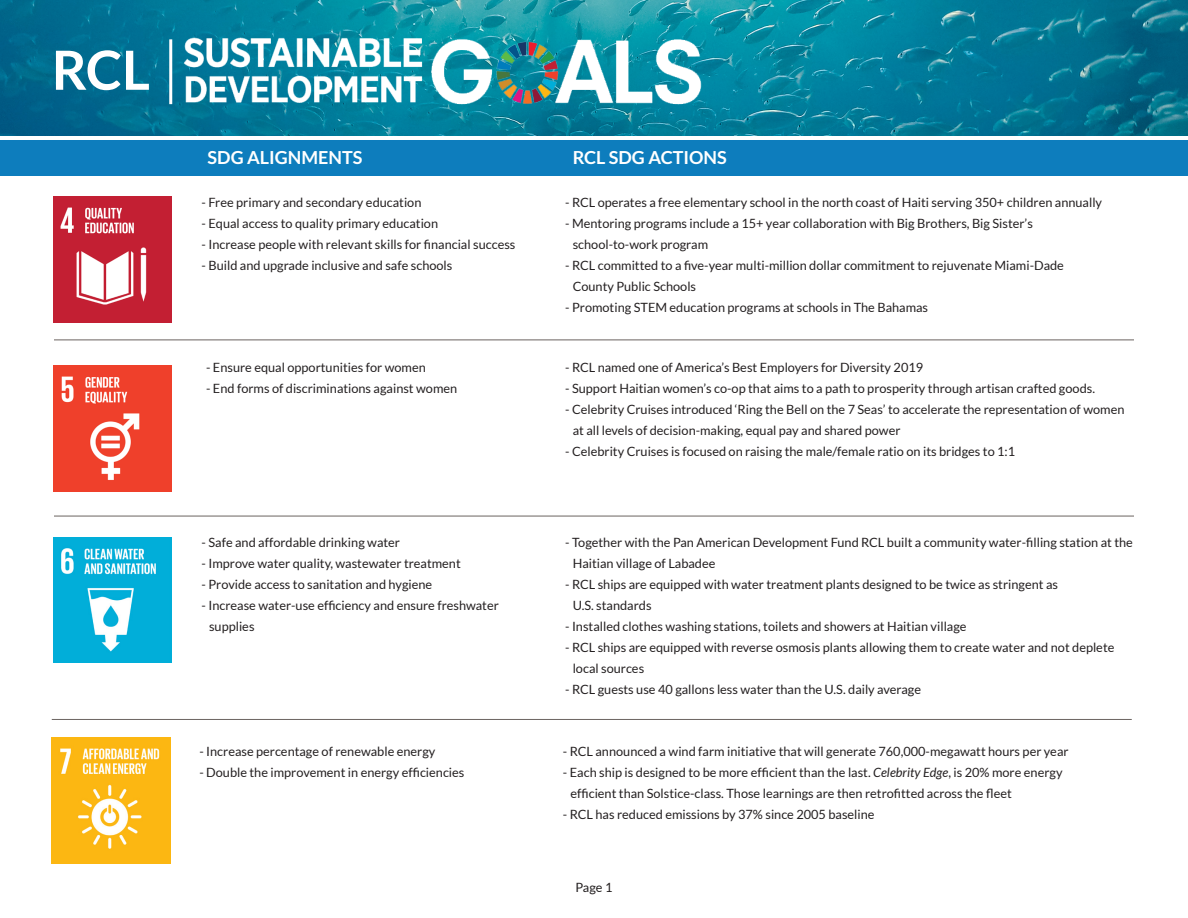
<style>
.page{position:relative;width:1188px;height:918px;background:#fff}
.page>*{position:absolute;margin:0;border:0;box-sizing:border-box;transform-origin:0 0}
.Paragraph_Style_1{font:700 54px "Lato";color:#fff}
.Paragraph_Style_1-2{font:700 18px "Lato";color:#fff}
.Paragraph_Style_1-3{font:12.75px/21px "Lato";color:#231f20}
.s1{font-style:italic}
</style>
<div class="page">
<img style="left:0;top:0;width:1188px;height:136px">
<img style="left:171px;top:17px;width:547px;height:102px">
<div style="left:0;top:140px;width:1188px;height:36px;background:#0d7dbd"></div>
<hr style="left:54px;top:340px;width:1080px;height:1px;background:#6b6360">
<hr style="left:54px;top:516px;width:1080px;height:1px;background:#6b6360">
<img style="left:53px;top:366px;width:118px;height:126px">
<img style="left:53px;top:196px;width:118px;height:126px">
<img style="left:53px;top:537px;width:118px;height:126px">
<hr style="left:169px;top:39px;width:3px;height:65px;background:#fff">
<hr style="left:52px;top:719px;width:1080px;height:1px;background:#6b6360">
<img style="left:52px;top:738px;width:118px;height:125px">
<p class="Paragraph_Style_1" style="left:52px;top:39px;width:100px">RCL</p>
<p class="Paragraph_Style_1-2" style="left:208px;top:147px;width:156px">SDG ALIGNMENTS</p>
<p class="Paragraph_Style_1-2" style="left:573px;top:147px;width:156px">RCL SDG ACTIONS</p>
<p class="Paragraph_Style_1-3" style="left:202px;top:192px;width:221px">- Free primary and secondary education</p>
<p class="Paragraph_Style_1-3" style="left:202px;top:213px;width:238px">- Equal access to quality primary education</p>
<p class="Paragraph_Style_1-3" style="left:202px;top:234px;width:315px">- Increase people with relevant skills for financial success</p>
<p class="Paragraph_Style_1-3" style="left:202px;top:255px;width:252px">- Build and upgrade inclusive and safe schools</p>
<p class="Paragraph_Style_1-3" style="left:565px;top:192px;width:538px">- RCL operates a free elementary school in the north coast of Haiti serving 350+ children annually</p>
<p class="Paragraph_Style_1-3" style="left:565px;top:213px;width:469px">- Mentoring programs include a 15+ year collaboration with Big Brothers, Big Sister’s</p>
<p class="Paragraph_Style_1-3" style="left:573px;top:234px;width:137px">school-to-work program</p>
<p class="Paragraph_Style_1-3" style="left:565px;top:255px;width:500px">- RCL committed to a five-year multi-million dollar commitment to rejuvenate Miami-Dade</p>
<p class="Paragraph_Style_1-3" style="left:573px;top:276px;width:125px">County Public Schools</p>
<p class="Paragraph_Style_1-3" style="left:565px;top:297px;width:364px">- Promoting STEM education programs at schools in The Bahamas</p>
<p class="Paragraph_Style_1-3" style="left:206px;top:357px;width:221px">- Ensure equal opportunities for women</p>
<p class="Paragraph_Style_1-3" style="left:206px;top:378px;width:253px">- End forms of discriminations against women</p>
<p class="Paragraph_Style_1-3" style="left:565px;top:357px;width:359px">- RCL named one of America’s Best Employers for Diversity 2019</p>
<p class="Paragraph_Style_1-3" style="left:565px;top:378px;width:531px">- Support Haitian women’s co-op that aims to a path to prosperity through artisan crafted goods.</p>
<p class="Paragraph_Style_1-3" style="left:573px;top:399px;width:553px;text-indent:-7px">- Celebrity Cruises introduced ‘Ring the Bell on the 7 Seas’ to accelerate the representation of women at all levels of decision-making, equal pay and shared power</p>
<p class="Paragraph_Style_1-3" style="left:565px;top:441px;width:452px">- Celebrity Cruises is focused on raising the male/female ratio on its bridges to 1:1</p>
<p class="Paragraph_Style_1-3" style="left:202px;top:532px;width:200px">- Safe and affordable drinking water</p>
<p class="Paragraph_Style_1-3" style="left:202px;top:553px;width:261px">- Improve water quality, wastewater treatment</p>
<p class="Paragraph_Style_1-3" style="left:202px;top:574px;width:232px">- Provide access to sanitation and hygiene</p>
<p class="Paragraph_Style_1-3" style="left:202px;top:595px;width:299px">- Increase water-use efficiency and ensure freshwater</p>
<p class="Paragraph_Style_1-3" style="left:209px;top:616px;width:47px">supplies</p>
<p class="Paragraph_Style_1-3" style="left:573px;top:532px;width:562px;text-indent:-7px">- Together with the Pan American Development Fund RCL built a community water-filling station at the<br>Haitian village of Labadee</p>
<p class="Paragraph_Style_1-3" style="left:565px;top:574px;width:494px">- RCL ships are equipped with water treatment plants designed to be twice as stringent as</p>
<p class="Paragraph_Style_1-3" style="left:573px;top:595px;width:80px">U.S. standards</p>
<p class="Paragraph_Style_1-3" style="left:565px;top:616px;width:403px">- Installed clothes washing stations, toilets and showers at Haitian village</p>
<p class="Paragraph_Style_1-3" style="left:573px;top:637px;width:543px;text-indent:-7px">- RCL ships are equipped with reverse osmosis plants allowing them to create water and not deplete local sources</p>
<p class="Paragraph_Style_1-3" style="left:565px;top:679px;width:357px">- RCL guests use 40 gallons less water than the U.S. daily average</p>
<p class="Paragraph_Style_1-3" style="left:199px;top:741px;width:238px">- Increase percentage of renewable energy</p>
<p class="Paragraph_Style_1-3" style="left:199px;top:762px;width:267px">- Double the improvement in energy efficiencies</p>
<p class="Paragraph_Style_1-3" style="left:563px;top:741px;width:507px">- RCL announced a wind farm initiative that will generate 760,000-megawatt hours per year</p>
<p class="Paragraph_Style_1-3" style="left:570px;top:762px;width:494px;text-indent:-7px">- Each ship is designed to be more efficient than the last. <span class="s1">Celebrity Edge</span>, is 20% more energy efficient than Solstice-class. Those learnings are then retrofitted across the fleet</p>
<p class="Paragraph_Style_1-3" style="left:563px;top:804px;width:313px">- RCL has reduced emissions by 37% since 2005 baseline</p>
<p class="Paragraph_Style_1-3" style="left:576px;top:876px;width:38px">Page 1</p>
</div>
